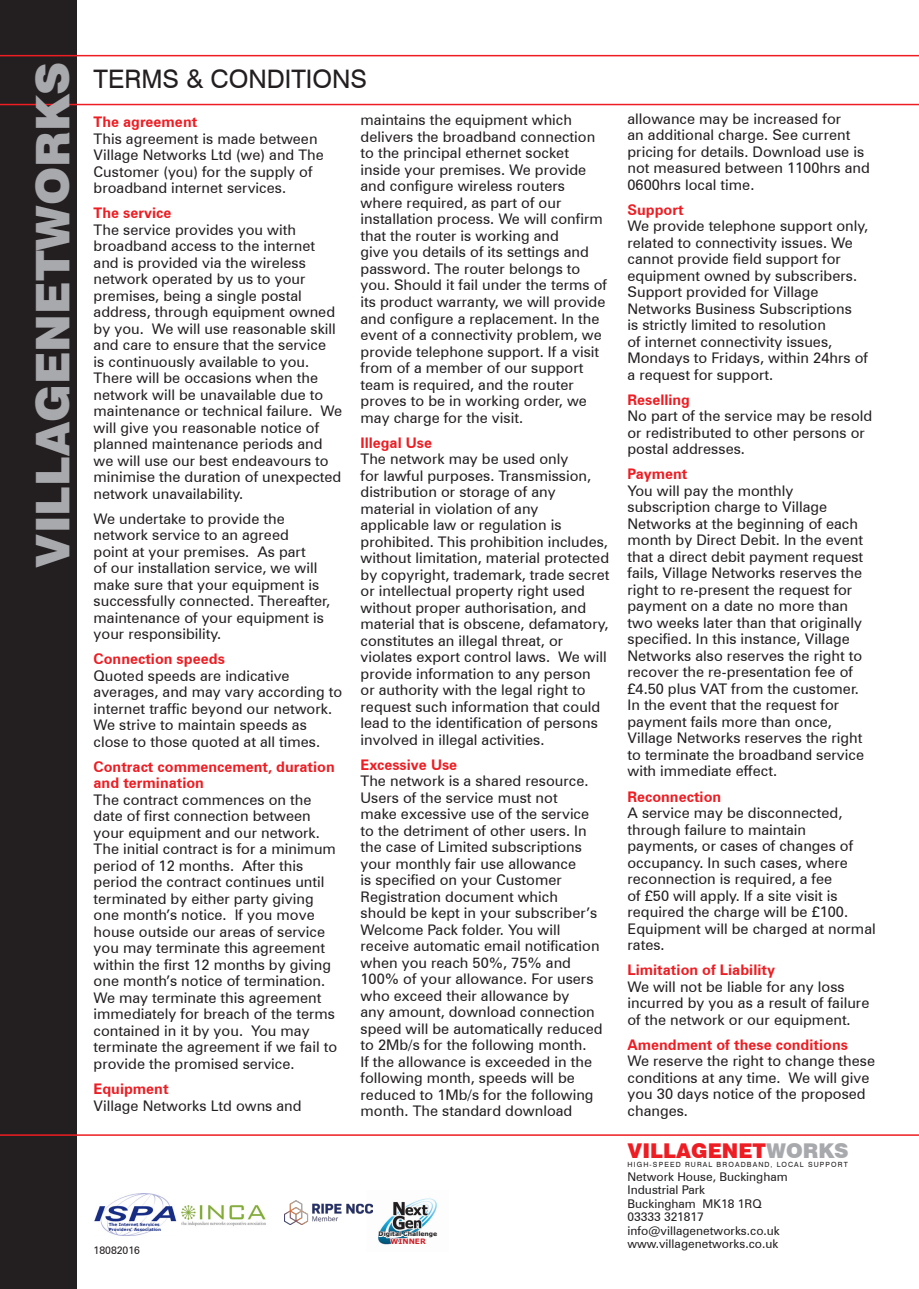
<style>
.page{position:relative;width:919px;height:1289px;background:#fff}
.page>*{position:absolute;margin:0;border:0;box-sizing:border-box;transform-origin:0 0}
.t1{font:900 46.5px "Swiss 721 BT";color:#a8a9ad}
.t2{font:25.5px "Swiss 721 BT";color:#231f20}
.t3{font:900 20.4px "Swiss 721 BT";color:#ee1d23}
.t4{font:14.7px/16.5px "Zurich BT";color:#231f20}
.t5{font:700 14.7px/16.5px "Zurich BT";color:#ee1d23}
.t6{font:12px/13.5px "Zurich BT";color:#231f20}
.t7{font:10.5px "Zurich BT";color:#231f20}
.t8{font:700 7.35px "Verdana";color:#d1232a}
.t9{font:7.05px "Swiss 721 BT";letter-spacing:.16em;color:#231f20}
.t10{font:700 6.15px "Verdana";color:#231f20}
.t11{font:700 4.2px/4.9px "Verdana";color:#182e84}
.s1{color:#a8a9ad}
</style>
<div class="page">
<div style="left:0;top:0;width:77px;height:1288px;background:#231f20"></div>
<hr style="left:0;top:55px;width:918px;height:1px;background:#ee1d23">
<hr style="left:0;top:104px;width:918px;height:1px;background:#ee1d23">
<hr style="left:0;top:1134px;width:918px;height:1px;background:#ee1d23">
<img style="left:94px;top:1193px;width:83px;height:42px">
<img style="left:372px;top:1198px;width:65px;height:32px">
<svg style="left:378px;top:1230px;width:41px;height:15px"></svg>
<img style="left:181px;top:1205px;width:85px;height:21px">
<img style="left:284px;top:1200px;width:88px;height:24px">
<h1 class="t1" style="left:25px;top:567px;width:507px;rotate:-90deg">VILLAGENETWORKS</h1>
<h2 class="t2" style="left:94px;top:64px;width:275px">TERMS &amp; CONDITIONS</h2>
<p class="t4" style="left:360px;top:112px;width:248px">maintains the equipment which delivers the broadband connection to the principal ethernet socket inside your premises. We provide and configure wireless routers where required, as part of our installation process. We will confirm that the router is working and<br>give you details of its settings and password. The router belongs to you. Should it fail under the terms of its product warranty, we will provide and configure a replacement. In the event of a connectivity problem, we provide telephone support. If a visit from of a member of our support team is required, and the router proves to be in working order, we may charge for the visit.</p>
<p class="t5" style="left:360px;top:434px;width:73px">Illegal Use</p>
<p class="t4" style="left:360px;top:450px;width:250px">The network may be used only<br>for lawful purposes. Transmission, distribution or storage of any material in violation of any applicable law or regulation is prohibited. This prohibition includes, without limitation, material protected by copyright, trademark, trade secret or intellectual property right used without proper authorisation, and material that is obscene, defamatory, constitutes an illegal threat, or violates export control laws. We will provide information to any person<br>or authority with the legal right to request such information that could lead to the identification of persons involved in illegal activities.</p>
<p class="t5" style="left:360px;top:756px;width:98px">Excessive Use</p>
<p class="t4" style="left:360px;top:772px;width:243px">The network is a shared resource.<br>Users of the service must not<br>make excessive use of the service to the detriment of other users. In the case of Limited subscriptions your monthly fair use allowance<br>is specified on your Customer<br>Registration document which should be kept in your subscriber’s<br>Welcome Pack folder. You will receive automatic email notification when you reach 50%, 75% and<br>100% of your allowance. For users who exceed their allowance by<br>any amount, download connection speed will be automatically reduced to 2Mb/s for the following month.<br>If the allowance is exceeded in the following month, speeds will be reduced to 1Mb/s for the following month. The standard download</p>
<p class="t5" style="left:94px;top:113px;width:105px">The agreement</p>
<p class="t4" style="left:94px;top:130px;width:232px">This agreement is made between<br>Village Networks Ltd (we) and The<br>Customer (you) for the supply of broadband internet services.</p>
<p class="t5" style="left:94px;top:204px;width:79px">The service</p>
<p class="t4" style="left:94px;top:221px;width:250px">The service provides you with broadband access to the internet and is provided via the wireless network operated by us to your premises, being a single postal address, through equipment owned by you. We will use reasonable skill and care to ensure that the service<br>is continuously available to you.<br>There will be occasions when the network will be unavailable due to maintenance or technical failure. We will give you reasonable notice of planned maintenance periods and we will use our best endeavours to minimise the duration of unexpected network unavailability.</p>
<p class="t4" style="left:94px;top:510px;width:238px">We undertake to provide the network service to an agreed<br>point at your premises. As part<br>of our installation service, we will make sure that your equipment is successfully connected. Thereafter, maintenance of your equipment is your responsibility.</p>
<p class="t5" style="left:94px;top:650px;width:133px">Connection speeds</p>
<p class="t4" style="left:94px;top:667px;width:250px">Quoted speeds are indicative averages, and may vary according to internet traffic beyond our network.<br>We strive to maintain speeds as close to those quoted at all times.</p>
<p class="t5" style="left:94px;top:758px;width:243px">Contract commencement, duration and termination</p>
<p class="t4" style="left:94px;top:791px;width:245px">The contract commences on the date of first connection between your equipment and our network.<br>The initial contract is for a minimum period of 12 months. After this period the contract continues until terminated by either party giving one month’s notice. If you move house outside our areas of service you may terminate this agreement within the first 12 months by giving one month’s notice of termination.<br>We may terminate this agreement immediately for breach of the terms contained in it by you. You may terminate the agreement if we fail to provide the promised service.</p>
<p class="t5" style="left:94px;top:1080px;width:77px">Equipment</p>
<p class="t4" style="left:94px;top:1096px;width:210px">Village Networks Ltd owns and</p>
<p class="t11" style="left:109px;top:1221px;width:54px">The Internet Services<br>Providers’ Association</p>
<p class="t7" style="left:94px;top:1244px;width:48px">18082016</p>
<p class="t10" style="left:378px;top:1230px;width:60px">Digital Challenge</p>
<p class="t8" style="left:390px;top:1236px;width:37px">WINNER</p>
<p class="t4" style="left:627px;top:110px;width:244px">allowance may be increased for<br>an additional charge. See current pricing for details. Download use is not measured between 1100hrs and<br>0600hrs local time.</p>
<p class="t5" style="left:627px;top:201px;width:58px">Support</p>
<p class="t4" style="left:627px;top:218px;width:242px">We provide telephone support only, related to connectivity issues. We cannot provide field support for equipment owned by subscribers.<br>Support provided for Village<br>Networks Business Subscriptions<br>is strictly limited to resolution<br>of internet connectivity issues,<br>Mondays to Fridays, within 24hrs of a request for support.</p>
<p class="t5" style="left:627px;top:391px;width:64px">Reselling</p>
<p class="t4" style="left:627px;top:408px;width:246px">No part of the service may be resold or redistributed to other persons or postal addresses.</p>
<p class="t5" style="left:627px;top:466px;width:62px">Payment</p>
<p class="t4" style="left:627px;top:482px;width:238px">You will pay the monthly subscription charge to Village Networks at the beginning of each month by Direct Debit. In the event that a direct debit payment request fails, Village Networks reserves the right to re-present the request for payment on a date no more than two weeks later than that originally specified. In this instance, Village Networks also reserves the right to recover the re-presentation fee of £4.50 plus VAT from the customer.<br>In the event that the request for payment fails more than once, Village Networks reserves the right to terminate the broadband service with immediate effect.</p>
<p class="t5" style="left:627px;top:788px;width:95px">Reconnection</p>
<p class="t4" style="left:627px;top:804px;width:250px">A service may be disconnected, through failure to maintain payments, or cases of changes of occupancy. In such cases, where reconnection is required, a fee<br>of £50 will apply. If a site visit is required the charge will be £100.<br>Equipment will be charged at normal rates.</p>
<p class="t5" style="left:627px;top:961px;width:149px">Limitation of Liability</p>
<p class="t4" style="left:627px;top:977px;width:243px">We will not be liable for any loss incurred by you as a result of failure of the network or our equipment.</p>
<p class="t5" style="left:627px;top:1035px;width:222px">Amendment of these conditions</p>
<p class="t4" style="left:627px;top:1052px;width:249px">We reserve the right to change these conditions at any time. We will give you 30 days notice of the proposed changes.</p>
<h3 class="t3" style="left:627px;top:1138px;width:223px">VILLAGENET<span class="s1">WORKS</span></h3>
<p class="t9" style="left:627px;top:1159px;width:222px">HIGH-SPEED RURAL BROADBAND, LOCAL SUPPORT</p>
<p class="t6" style="left:627px;top:1169px;width:162px">Network House, Buckingham<br>Industrial Park<br>Buckingham MK18 1RQ<br>03333 321817 info@villagenetworks.co.uk www.villagenetworks.co.uk</p>
</div>
